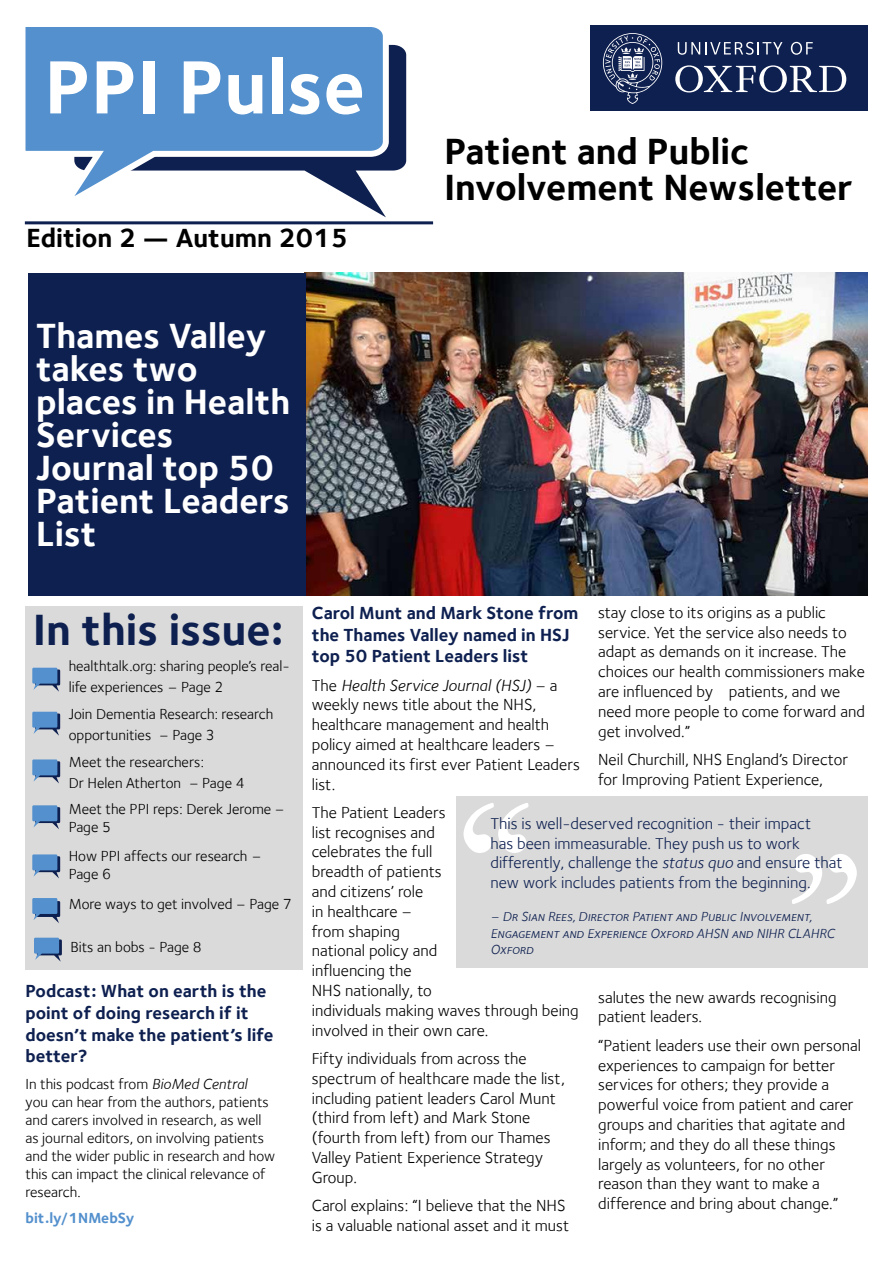
<style>
.page{position:relative;width:893px;height:1263px;background:#fff}
.page>*{position:absolute;margin:0;border:0;box-sizing:border-box;transform-origin:0 0}
.t1{font:700 78px "Foundry Sterling";color:#fff}
.t2{font:700 45px "Foundry Sterling";color:#0e2050}
.t3{font:700 37.5px/36px "Foundry Sterling";color:#000}
.t4{font:700 36px/33px "Foundry Sterling";color:#fff}
.t5{font:700 27px "Foundry Sterling";color:#000}
.t6{font:700 18px/21.6px "Foundry Sterling";color:#0e2050}
.t7{font:16.5px/19.8px "Foundry Sterling";color:#000}
.t8{font:16.5px/19.8px "Foundry Sterling";color:#0e2050}
.t9{font:16.5px "Foundry Sterling Book Italic OSF";color:#000}
.t10{font:15px/18px "Foundry Sterling";color:#000}
.t11{font:700 15px "Foundry Sterling";color:#5390cd}
.t12{font:13.5px/16.2px "Foundry Sterling Bk Italic Expert";color:#0e2050}
.s1{font-family:"Foundry Sterling Book Italic OSF"}
.s2{font-family:"Foundry Sterling"}
</style>
<div class="page">
<svg style="left:68px;top:44px;width:345px;height:181px"></svg>
<svg style="left:24px;top:27px;width:368px;height:196px"></svg>
<hr style="left:25px;top:221px;width:408px;height:3px;background:#0e2050">
<div style="left:590px;top:26px;width:277px;height:85px;background:#0e2050"></div>
<svg style="left:675px;top:65px;width:171px;height:27px"></svg>
<svg style="left:791px;top:42px;width:22px;height:13px"></svg>
<svg style="left:678px;top:42px;width:104px;height:13px"></svg>
<svg style="left:603px;top:33px;width:59px;height:71px"></svg>
<img style="left:305px;top:273px;width:562px;height:322px">
<div style="left:28px;top:273px;width:277px;height:322px;background:#0e2050"></div>
<div style="left:456px;top:796px;width:411px;height:172px;background:#dadada"></div>
<svg style="left:463px;top:803px;width:65px;height:50px"></svg>
<svg style="left:792px;top:854px;width:65px;height:50px"></svg>
<div style="left:26px;top:607px;width:277px;height:363px;background:#dadada"></div>
<svg style="left:32px;top:668px;width:28px;height:24px"></svg>
<svg style="left:32px;top:759px;width:28px;height:24px"></svg>
<svg style="left:32px;top:805px;width:28px;height:24px"></svg>
<svg style="left:32px;top:712px;width:28px;height:24px"></svg>
<svg style="left:32px;top:854px;width:28px;height:24px"></svg>
<svg style="left:32px;top:898px;width:28px;height:25px"></svg>
<svg style="left:34px;top:938px;width:28px;height:24px"></svg>
<h1 class="t1" style="left:45px;top:41px;width:322px">PPI Pulse</h1>
<h3 class="t5" style="left:26px;top:222px;width:323px">Edition 2 — Autumn 2015</h3>
<h3 class="t4" style="left:36px;top:319px;width:256px">Thames Valley takes two places in Health<br>Services<br>Journal top 50<br>Patient Leaders<br>List</h3>
<h3 class="t3" style="left:444px;top:133px;width:410px">Patient and Public<br>Involvement Newsletter</h3>
<h2 class="t2" style="left:33px;top:603px;width:252px">In this issue:</h2>
<p class="t10" style="left:69px;top:655px;width:223px;line-height:21.6px">healthtalk.org: sharing people’s real&shy;life experiences – Page 2</p>
<p class="t10" style="left:69px;top:703px;width:206px;line-height:21.6px">Join Dementia Research: research opportunities – Page 3</p>
<p class="t10" style="left:69px;top:751px;width:177px;line-height:21.6px">Meet the researchers:<br>Dr Helen Atherton – Page 4</p>
<p class="t10" style="left:69px;top:800px;width:217px">Meet the PPI reps: Derek Jerome –<br>Page 5</p>
<p class="t10" style="left:69px;top:847px;width:194px">How PPI affects our research –<br>Page 6</p>
<p class="t10" style="left:69px;top:895px;width:225px">More ways to get involved – Page 7</p>
<p class="t10" style="left:70px;top:938px;width:133px">Bits an bobs - Page 8</p>
<p class="t6" style="left:26px;top:980px;width:249px">Podcast: What on earth is the point of doing research if it doesn’t make the patient’s life better?</p>
<p class="t10" style="left:26px;top:1075px;width:251px">In this podcast from <span class="s1">BioMed Central<br></span>you can hear from the authors, patients and carers involved in research, as well as journal editors, on involving patients and the wider public in research and how this can impact the clinical relevance of research.</p>
<p class="t11" style="left:26px;top:1209px;width:110px">bit.ly/1NMebSy</p>
<p class="t6" style="left:312px;top:602px;width:268px">Carol Munt and Mark Stone from the Thames Valley named in HSJ top 50 Patient Leaders list</p>
<p class="t9" style="left:312px;top:675px;width:247px"><span class="s2">The</span> Health Service Journal (HSJ) <span class="s2">– a</span></p>
<p class="t7" style="left:312px;top:695px;width:270px">weekly news title about the NHS, healthcare management and health policy aimed at healthcare leaders – announced its first ever Patient Leaders list.</p>
<p class="t7" style="left:312px;top:802px;width:268px">The Patient Leaders<br>list recognises and<br>celebrates the full<br>breadth of patients<br>and citizens’ role<br>in healthcare –<br>from shaping<br>national policy and<br>influencing the<br>NHS nationally, to<br>individuals making waves through being involved in their own care.</p>
<p class="t7" style="left:312px;top:1048px;width:255px">Fifty individuals from across the spectrum of healthcare made the list, including patient leaders Carol Munt (third from left) and Mark Stone (fourth from left) from our Thames<br>Valley Patient Experience Strategy<br>Group.</p>
<p class="t7" style="left:312px;top:1195px;width:259px">Carol explains: “I believe that the NHS is a valuable national asset and it must</p>
<p class="t7" style="left:598px;top:602px;width:268px">stay close to its origins as a public service. Yet the service also needs to adapt as demands on it increase. The choices our health commissioners make are influenced by patients, and we need more people to come forward and get involved.”</p>
<p class="t7" style="left:598px;top:749px;width:251px">Neil Churchill, NHS England’s Director for Improving Patient Experience,</p>
<p class="t8" style="left:490px;top:813px;width:354px">This is well-deserved recognition - their impact<br>has been immeasurable. They push us to work differently, challenge the <span class="s1">status quo</span> and ensure that new work includes patients from the beginning.</p>
<p class="t12" style="left:490px;top:908px;width:346px">– Dr Sian Rees, Director Patient and Public Involvement,<br>Engagement and Experience Oxford AHSN and NIHR CLAHRC<br>Oxford</p>
<p class="t7" style="left:598px;top:987px;width:240px">salutes the new awards recognising patient leaders.</p>
<p class="t7" style="left:598px;top:1035px;width:264px">“Patient leaders use their own personal experiences to campaign for better services for others; they provide a powerful voice from patient and carer groups and charities that agitate and inform; and they do all these things largely as volunteers, for no other reason than they want to make a difference and bring about change.”</p>
</div>
